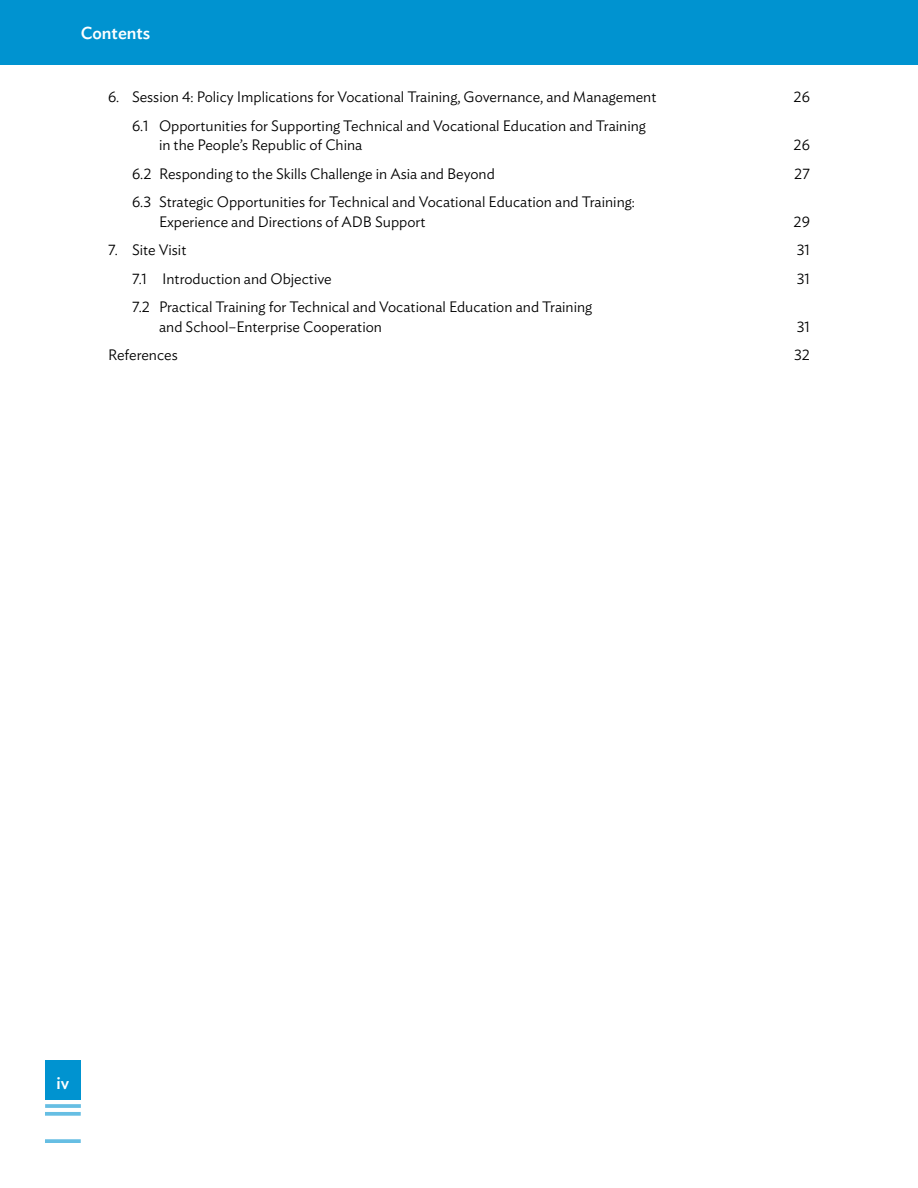
<style>
.page{position:relative;width:918px;height:1188px;background:#fff}
.page>*{position:absolute;margin:0;border:0;box-sizing:border-box;transform-origin:0 0}
.t1{font:500 17.25px "Ideal Sans";color:#fff}
.t2{font:500 16.8px "Ideal Sans";color:#fff}
.t3{font:300 15px/19.5px "Ideal Sans";color:#000}
</style>
<div class="page">
<div style="left:0;top:0;width:918px;height:65px;background:#0093d0"></div>
<div style="left:45px;top:1060px;width:36px;height:40px;background:#0093d0"></div>
<svg style="left:45px;top:1104px;width:36px;height:4px"></svg>
<svg style="left:45px;top:1112px;width:36px;height:4px"></svg>
<svg style="left:45px;top:1139px;width:36px;height:4px"></svg>
<p class="t1" style="left:81px;top:20px;width:71px">Contents</p>
<p class="t3" style="left:108px;top:86px;width:550px">6. Session 4: Policy Implications for Vocational Training, Governance, and Management</p>
<p class="t3" style="left:794px;top:86px;width:18px">26</p>
<p class="t3" style="left:159px;top:114px;width:489px;text-indent:-27px">6.1 Opportunities for Supporting Technical and Vocational Education and Training in the People’s Republic of China</p>
<p class="t3" style="left:794px;top:134px;width:18px">26</p>
<p class="t3" style="left:132px;top:162px;width:364px">6.2 Responding to the Skills Challenge in Asia and Beyond</p>
<p class="t3" style="left:794px;top:162px;width:17px">27</p>
<p class="t3" style="left:159px;top:191px;width:477px;text-indent:-27px">6.3 Strategic Opportunities for Technical and Vocational Education and Training:<br>Experience and Directions of ADB Support</p>
<p class="t3" style="left:794px;top:210px;width:18px">29</p>
<p class="t3" style="left:108px;top:239px;width:80px">7. Site Visit</p>
<p class="t3" style="left:797px;top:239px;width:15px">31</p>
<p class="t3" style="left:132px;top:267px;width:201px">7.1 Introduction and Objective</p>
<p class="t3" style="left:797px;top:267px;width:15px">31</p>
<p class="t3" style="left:159px;top:296px;width:435px;text-indent:-27px">7.2 Practical Training for Technical and Vocational Education and Training and School–Enterprise Cooperation</p>
<p class="t3" style="left:797px;top:315px;width:15px">31</p>
<p class="t3" style="left:108px;top:344px;width:71px">References</p>
<p class="t3" style="left:794px;top:344px;width:17px">32</p>
<p class="t2" style="left:57px;top:1070px;width:14px">iv</p>
</div>
